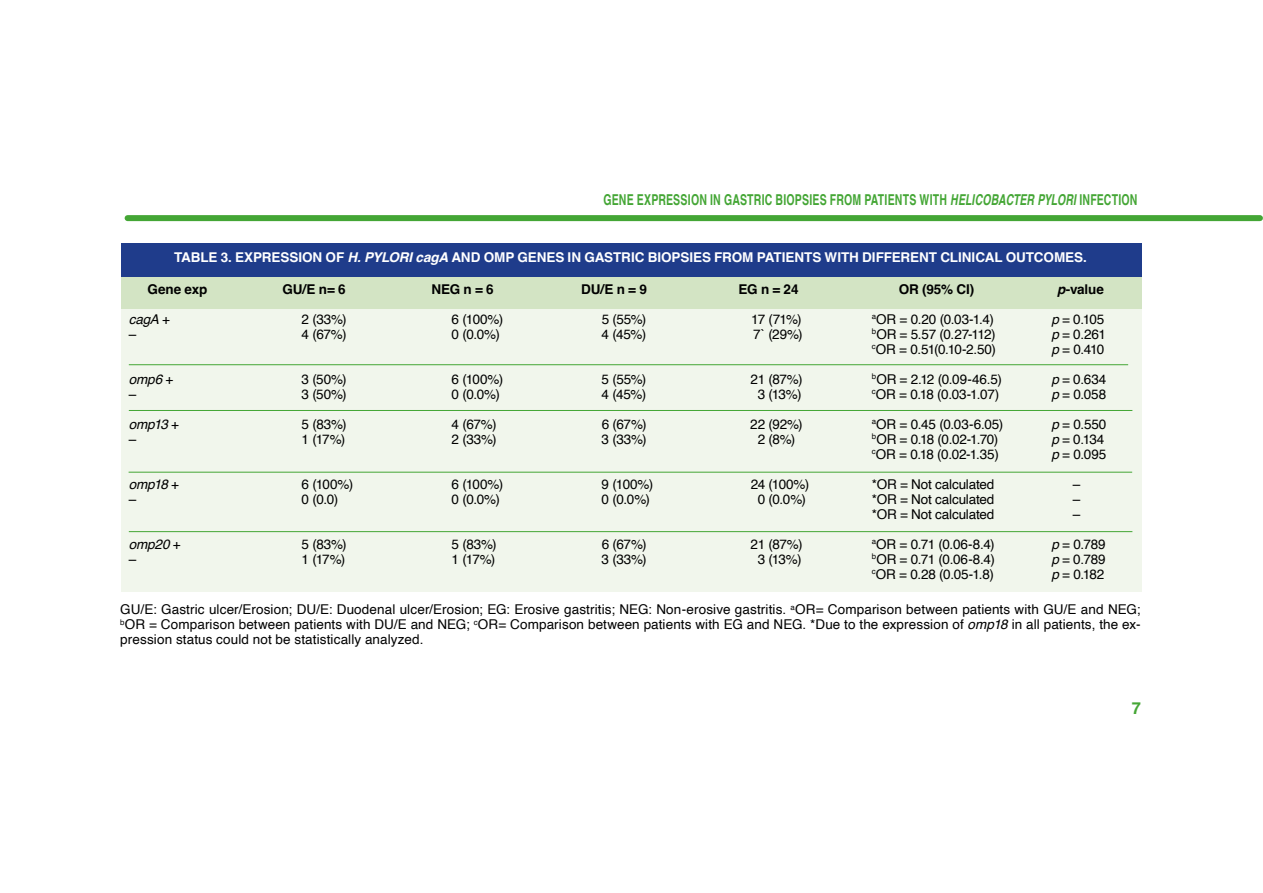
<style>
.page{position:relative;width:1263px;height:893px;background:#fff}
.page>*{position:absolute;margin:0;border:0;box-sizing:border-box;transform-origin:0 0}
.t1{font:700 16.5px "Helvetica";color:#44a635}
.t2{font:700 15px "Helvetica";letter-spacing:.02em;color:#44a635;scale:.7 1}
.t3{font:13.5px/15px "Helvetica";letter-spacing:-.005em;color:#000;text-align:justify}
.t4{font:700 13.5px "Helvetica";letter-spacing:-.005em;color:#fff}
.t5{font:700 13.5px "Helvetica";letter-spacing:-.005em;color:#000}
.t6{font:italic 13.5px "Helvetica";letter-spacing:-.015em;color:#000}
.s1{font-style:italic}
.s2{font-style:normal}
</style>
<div class="page">
<div style="left:128px;top:215px;width:1132px;height:6px;background:#44a635"></div>
<div style="left:121px;top:244px;width:1020px;height:34px;background:#1f3c8b"></div>
<div style="left:121px;top:277px;width:1020px;height:32px;background:#d3e4c4"></div>
<div style="left:121px;top:309px;width:1020px;height:282px;background:#f1f6ec"></div>
<hr style="left:129px;top:364px;width:999px;height:1px;background:#44a635">
<hr style="left:129px;top:410px;width:1003px;height:1px;background:#44a635">
<hr style="left:129px;top:472px;width:1003px;height:1px;background:#44a635">
<hr style="left:129px;top:531px;width:1003px;height:1px;background:#44a635">
<p class="t2" style="left:603px;top:190px;width:765px">GENE EXPRESSION IN GASTRIC BIOPSIES FROM PATIENTS WITH <span class="s1">HELICOBACTER PYLORI</span> INFECTION</p>
<p class="t4" style="left:174px;top:249px;width:914px">TABLE 3. EXPRESSION OF <span class="s1">H. PYLORI cagA</span> AND OMP GENES IN GASTRIC BIOPSIES FROM PATIENTS WITH DIFFERENT CLINICAL OUTCOMES.</p>
<p class="t5" style="left:148px;top:281px;width:61px">Gene exp</p>
<p class="t5" style="left:282px;top:281px;width:65px">GU/E n= 6</p>
<p class="t5" style="left:431px;top:281px;width:64px">NEG n = 6</p>
<p class="t5" style="left:581px;top:281px;width:67px">DU/E n = 9</p>
<p class="t5" style="left:738px;top:281px;width:61px">EG n = 24</p>
<p class="t5" style="left:899px;top:281px;width:77px">OR (95% CI)</p>
<p class="t5" style="left:1057px;top:281px;width:48px"><span class="s1">p</span>-value</p>
<p class="t6" style="left:129px;top:308px;width:43px">cagA <span class="s2">+</span></p>
<p class="t3" style="left:302px;top:312px;width:47px">2 (33%)</p>
<p class="t3" style="left:452px;top:312px;width:53px">6 (100%)</p>
<p class="t3" style="left:602px;top:312px;width:46px">5 (55%)</p>
<p class="t3" style="left:751px;top:312px;width:52px">17 (71%)</p>
<p class="t3" style="left:872px;top:312px;width:123px"><sup>a</sup>OR = 0.20 (0.03-1.4)</p>
<p class="t3" style="left:1051px;top:312px;width:54px"><span class="s1">p</span> = 0.105</p>
<p class="t3" style="left:129px;top:327px;width:9px">–</p>
<p class="t3" style="left:302px;top:327px;width:46px">4 (67%)</p>
<p class="t3" style="left:452px;top:327px;width:50px">0 (0.0%)</p>
<p class="t3" style="left:602px;top:327px;width:46px">4 (45%)</p>
<p class="t3" style="left:753px;top:327px;width:51px">7` (29%)</p>
<p class="t3" style="left:872px;top:327px;width:125px"><sup>b</sup>OR = 5.57 (0.27-112)</p>
<p class="t3" style="left:1051px;top:327px;width:56px"><span class="s1">p</span> = 0.261</p>
<p class="t3" style="left:872px;top:342px;width:126px"><sup>c</sup>OR = 0.51(0.10-2.50)</p>
<p class="t3" style="left:1051px;top:342px;width:54px"><span class="s1">p</span> = 0.410</p>
<p class="t6" style="left:129px;top:368px;width:46px">omp6 <span class="s2">+</span></p>
<p class="t3" style="left:302px;top:372px;width:47px">3 (50%)</p>
<p class="t3" style="left:452px;top:372px;width:53px">6 (100%)</p>
<p class="t3" style="left:602px;top:372px;width:46px">5 (55%)</p>
<p class="t3" style="left:751px;top:372px;width:53px">21 (87%)</p>
<p class="t3" style="left:872px;top:372px;width:132px"><sup>b</sup>OR = 2.12 (0.09-46.5)</p>
<p class="t3" style="left:1051px;top:372px;width:56px"><span class="s1">p</span> = 0.634</p>
<p class="t3" style="left:129px;top:387px;width:9px">–</p>
<p class="t3" style="left:302px;top:387px;width:47px">3 (50%)</p>
<p class="t3" style="left:452px;top:387px;width:50px">0 (0.0%)</p>
<p class="t3" style="left:602px;top:387px;width:46px">4 (45%)</p>
<p class="t3" style="left:758px;top:387px;width:45px">3 (13%)</p>
<p class="t3" style="left:872px;top:387px;width:129px"><sup>c</sup>OR = 0.18 (0.03-1.07)</p>
<p class="t3" style="left:1051px;top:387px;width:56px"><span class="s1">p</span> = 0.058</p>
<p class="t6" style="left:129px;top:413px;width:52px">omp13 <span class="s2">+</span></p>
<p class="t3" style="left:302px;top:417px;width:47px">5 (83%)</p>
<p class="t3" style="left:452px;top:417px;width:46px">4 (67%)</p>
<p class="t3" style="left:602px;top:417px;width:46px">6 (67%)</p>
<p class="t3" style="left:750px;top:417px;width:54px">22 (92%)</p>
<p class="t3" style="left:872px;top:417px;width:133px"><sup>a</sup>OR = 0.45 (0.03-6.05)</p>
<p class="t3" style="left:1051px;top:417px;width:56px"><span class="s1">p</span> = 0.550</p>
<p class="t3" style="left:129px;top:432px;width:9px">–</p>
<p class="t3" style="left:302px;top:432px;width:45px">1 (17%)</p>
<p class="t3" style="left:452px;top:432px;width:47px">2 (33%)</p>
<p class="t3" style="left:602px;top:432px;width:47px">3 (33%)</p>
<p class="t3" style="left:758px;top:432px;width:39px">2 (8%)</p>
<p class="t3" style="left:872px;top:432px;width:128px"><sup>b</sup>OR = 0.18 (0.02-1.70)</p>
<p class="t3" style="left:1051px;top:432px;width:54px"><span class="s1">p</span> = 0.134</p>
<p class="t3" style="left:872px;top:447px;width:128px"><sup>c</sup>OR = 0.18 (0.02-1.35)</p>
<p class="t3" style="left:1051px;top:447px;width:56px"><span class="s1">p</span> = 0.095</p>
<p class="t6" style="left:129px;top:473px;width:52px">omp18 <span class="s2">+</span></p>
<p class="t3" style="left:302px;top:477px;width:53px">6 (100%)</p>
<p class="t3" style="left:452px;top:477px;width:53px">6 (100%)</p>
<p class="t3" style="left:602px;top:477px;width:53px">9 (100%)</p>
<p class="t3" style="left:751px;top:477px;width:60px">24 (100%)</p>
<p class="t3" style="left:872px;top:477px;width:124px">*OR = Not calculated</p>
<p class="t3" style="left:1073px;top:477px;width:9px">–</p>
<p class="t3" style="left:129px;top:492px;width:9px">–</p>
<p class="t3" style="left:302px;top:492px;width:38px">0 (0.0)</p>
<p class="t3" style="left:452px;top:492px;width:50px">0 (0.0%)</p>
<p class="t3" style="left:602px;top:492px;width:50px">0 (0.0%)</p>
<p class="t3" style="left:758px;top:492px;width:50px">0 (0.0%)</p>
<p class="t3" style="left:872px;top:492px;width:124px">*OR = Not calculated</p>
<p class="t3" style="left:1073px;top:492px;width:9px">–</p>
<p class="t3" style="left:872px;top:507px;width:124px">*OR = Not calculated</p>
<p class="t3" style="left:1073px;top:507px;width:9px">–</p>
<p class="t6" style="left:129px;top:533px;width:53px">omp20 <span class="s2">+</span></p>
<p class="t3" style="left:302px;top:537px;width:47px">5 (83%)</p>
<p class="t3" style="left:452px;top:537px;width:47px">5 (83%)</p>
<p class="t3" style="left:602px;top:537px;width:46px">6 (67%)</p>
<p class="t3" style="left:751px;top:537px;width:53px">21 (87%)</p>
<p class="t3" style="left:872px;top:537px;width:124px"><sup>a</sup>OR = 0.71 (0.06-8.4)</p>
<p class="t3" style="left:1051px;top:537px;width:56px"><span class="s1">p</span> = 0.789</p>
<p class="t3" style="left:129px;top:552px;width:9px">–</p>
<p class="t3" style="left:302px;top:552px;width:45px">1 (17%)</p>
<p class="t3" style="left:452px;top:552px;width:45px">1 (17%)</p>
<p class="t3" style="left:602px;top:552px;width:47px">3 (33%)</p>
<p class="t3" style="left:758px;top:552px;width:45px">3 (13%)</p>
<p class="t3" style="left:872px;top:552px;width:124px"><sup>b</sup>OR = 0.71 (0.06-8.4)</p>
<p class="t3" style="left:1051px;top:552px;width:56px"><span class="s1">p</span> = 0.789</p>
<p class="t3" style="left:872px;top:567px;width:124px"><sup>c</sup>OR = 0.28 (0.05-1.8)</p>
<p class="t3" style="left:1051px;top:567px;width:54px"><span class="s1">p</span> = 0.182</p>
<p class="t3" style="left:120px;top:602px;width:1022px">GU/E: Gastric ulcer/Erosion; DU/E: Duodenal ulcer/Erosion; EG: Erosive gastritis; NEG: Non-erosive gastritis. <sup>a</sup>OR= Comparison between patients with GU/E and NEG; <sup>b</sup>OR = Comparison between patients with DU/E and NEG; <sup>c</sup>OR= Comparison between patients with EG and NEG. *Due to the expression of <span class="s1">omp18</span> in all patients, the ex&shy;pression status could not be statistically analyzed.</p>
<p class="t1" style="left:1132px;top:699px;width:11px">7</p>
</div>
